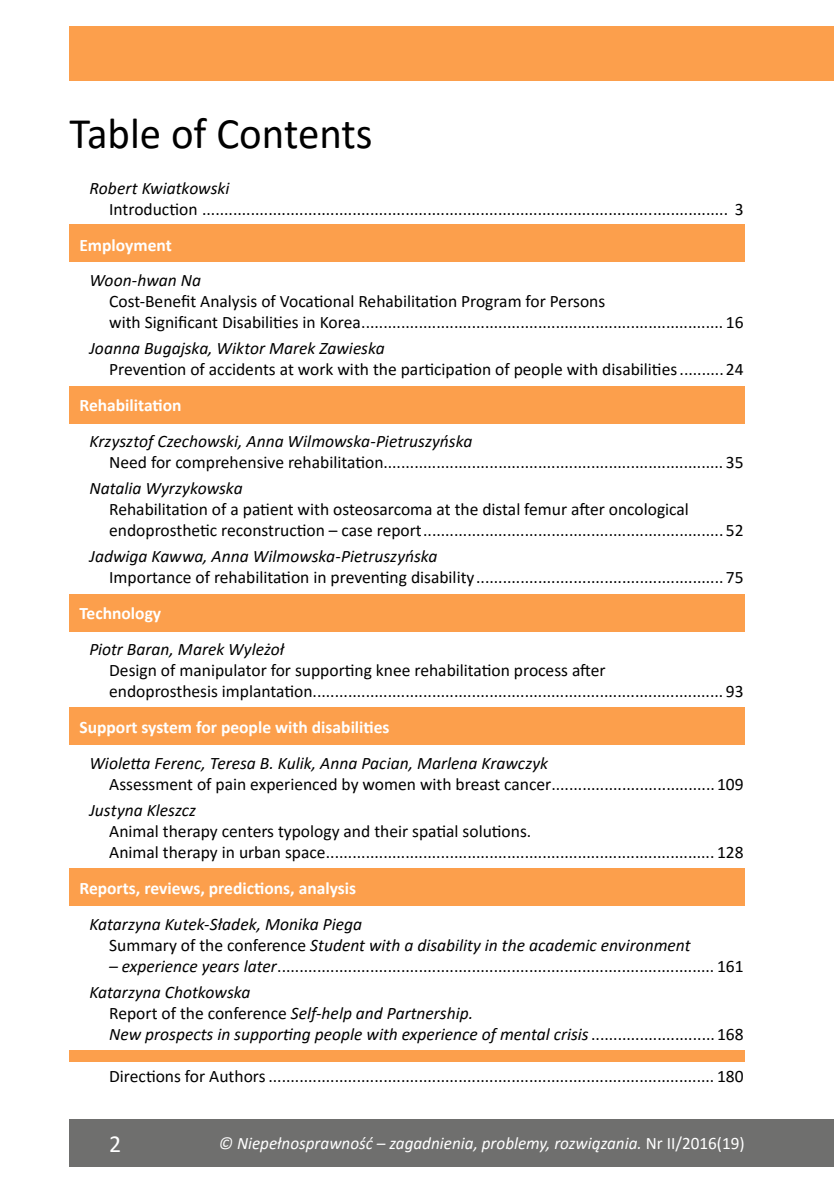
<style>
.page{position:relative;width:834px;height:1191px;background:#fff}
.page>*{position:absolute;margin:0;border:0;box-sizing:border-box;transform-origin:0 0}
.t1{font:43.75px "Calibri";color:#000}
.t2{font:24.5px "Calibri";color:#fff}
.t3{font:17.5px/21px "Calibri";color:#000}
.t4{font:italic 17.5px/21px "Calibri";color:#000}
.t5{font:700 17.5px "Calibri";color:#fff}
.t6{font:italic 17.5px "Calibri";color:#fff}
.s1{font-style:normal}
.s2{font-style:italic}
</style>
<div class="page">
<div style="left:69px;top:1119px;width:764px;height:47px;background:#6f6f6e"></div>
<div style="left:69px;top:26px;width:764px;height:55px;background:#fc9f4c"></div>
<div style="left:69px;top:387px;width:675px;height:37px;background:#fc9f4c"></div>
<div style="left:69px;top:594px;width:675px;height:37px;background:#fc9f4c"></div>
<div style="left:69px;top:707px;width:675px;height:37px;background:#fc9f4c"></div>
<div style="left:69px;top:868px;width:675px;height:38px;background:#fc9f4c"></div>
<div style="left:69px;top:224px;width:675px;height:38px;background:#fc9f4c"></div>
<div style="left:69px;top:1050px;width:675px;height:11px;background:#fc9f4c"></div>
<h1 class="t1" style="left:69px;top:104px;width:304px">Table of Contents</h1>
<p class="t4" style="left:89px;top:177px;width:141px">Robert Kwiatkowski</p>
<p class="t3" style="left:109px;top:198px;width:636px">Introduction ....................................................................................................................... 3</p>
<p class="t5" style="left:79px;top:232px;width:94px">Employment</p>
<p class="t4" style="left:89px;top:269px;width:113px">Woon-hwan Na</p>
<p class="t3" style="left:109px;top:291px;width:636px">Cost-Benefit Analysis of Vocational Rehabilitation Program for Persons<br>with Significant Disabilities in Korea.................................................................................. 16</p>
<p class="t4" style="left:89px;top:337px;width:297px">Joanna Bugajska, Wiktor Marek Zawieska</p>
<p class="t3" style="left:109px;top:359px;width:636px">Prevention of accidents at work with the participation of people with disabilities.......... 24</p>
<p class="t5" style="left:79px;top:393px;width:104px">Rehabilitation</p>
<p class="t4" style="left:89px;top:430px;width:384px">Krzysztof Czechowski, Anna Wilmowska-Pietruszyńska</p>
<p class="t3" style="left:109px;top:451px;width:636px">Need for comprehensive rehabilitation............................................................................. 35</p>
<p class="t4" style="left:89px;top:477px;width:155px">Natalia Wyrzykowska</p>
<p class="t3" style="left:109px;top:498px;width:636px">Rehabilitation of a patient with osteosarcoma at the distal femur after oncological endoprosthetic reconstruction – case report.................................................................... 52</p>
<p class="t4" style="left:89px;top:545px;width:349px">Jadwiga Kawwa, Anna Wilmowska-Pietruszyńska</p>
<p class="t3" style="left:109px;top:566px;width:636px">Importance of rehabilitation in preventing disability........................................................ 75</p>
<p class="t5" style="left:79px;top:601px;width:83px">Technology</p>
<p class="t4" style="left:89px;top:638px;width:196px">Piotr Baran, Marek Wyleżoł</p>
<p class="t3" style="left:109px;top:659px;width:636px">Design of manipulator for supporting knee rehabilitation process after<br>endoprosthesis implantation............................................................................................. 93</p>
<p class="t5" style="left:79px;top:714px;width:311px">Support system for people with disabilities</p>
<p class="t4" style="left:89px;top:751px;width:460px">Wioletta Ferenc, Teresa B. Kulik, Anna Pacian, Marlena Krawczyk</p>
<p class="t3" style="left:109px;top:773px;width:636px">Assessment of pain experienced by women with breast cancer..................................... 109</p>
<p class="t4" style="left:89px;top:798px;width:108px">Justyna Kleszcz</p>
<p class="t3" style="left:109px;top:820px;width:636px">Animal therapy centers typology and their spatial solutions.<br>Animal therapy in urban space........................................................................................ 128</p>
<p class="t5" style="left:79px;top:875px;width:278px">Reports, reviews, predictions, analysis</p>
<p class="t4" style="left:109px;top:912px;width:582px;text-indent:-20px">Katarzyna Kutek-Sładek, Monika Piega<br><span class="s1">Summary of the conference</span> Student with a disability in the academic environment</p>
<p class="t3" style="left:89px;top:952px;width:655px;line-height:25.9px;text-indent:20px"><span class="s2">– experience years later</span>................................................................................................... 161<br><span class="s2">Katarzyna Chotkowska</span></p>
<p class="t4" style="left:109px;top:1001px;width:636px"><span class="s1">Report of the conference</span> Self-help and Partnership.<br>New prospects in supporting people with experience of mental crisis<span class="s1">............................168</span></p>
<p class="t3" style="left:109px;top:1064px;width:636px">Directions for Authors ..................................................................................................... 180</p>
<h2 class="t2" style="left:109px;top:1126px;width:14px">2</h2>
<p class="t6" style="left:219px;top:1131px;width:527px">© Niepełnosprawność – zagadnienia, problemy, rozwiązania. <span class="s1">Nr II/2016(19)</span></p>
</div>
